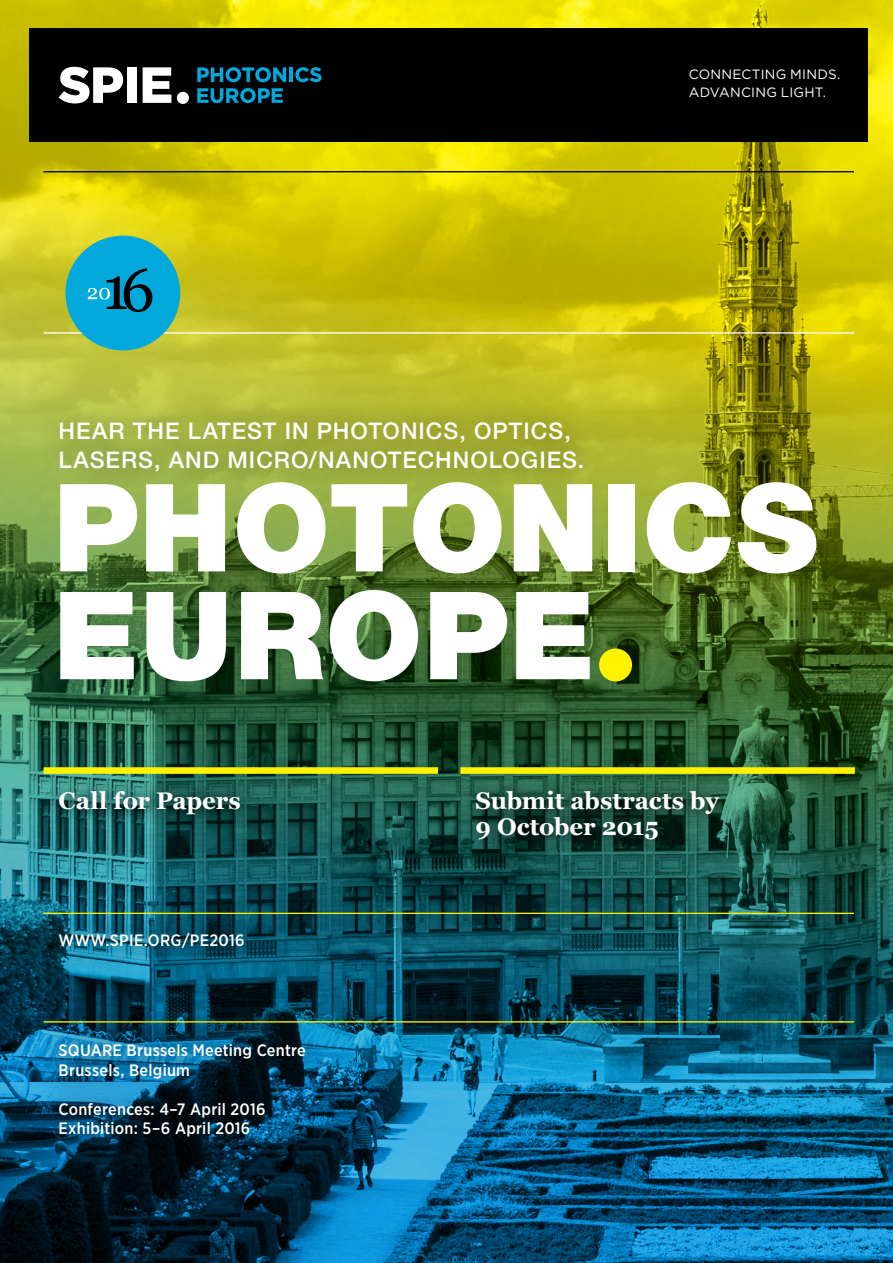
<style>
.page{position:relative;width:893px;height:1263px;background:#fff}
.page>*{position:absolute;margin:0;border:0;box-sizing:border-box;transform-origin:0 0}
.t1{font:900 122.1px/107.9px "Helvetica Neue";letter-spacing:.005em;color:#fff}
.t2{font:700 24px/25.5px "Georgia";letter-spacing:-.005em;color:#fff}
.t3{font:500 22.95px/29.2px "Helvetica Neue";letter-spacing:.045em;color:#fff}
.t4{font:500 16.5px/19.5px "Gotham Narrow";letter-spacing:.015em;color:#fff}
.t5{font:13.5px/18px "Gotham";letter-spacing:.02em;color:#fff}
</style>
<div class="page">
<img style="left:0;top:0;width:893px;height:1263px">
<div style="left:29px;top:28px;width:839px;height:113px;background:#000"></div>
<hr style="left:44px;top:171px;width:810px;height:1px;background:#000">
<hr style="left:44px;top:332px;width:810px;height:2px;background:#fff">
<div style="left:460px;top:767px;width:395px;height:7px;background:#fff200"></div>
<div style="left:44px;top:767px;width:394px;height:7px;background:#fff200"></div>
<hr style="left:44px;top:1021px;width:810px;height:1px;background:#fff200">
<hr style="left:44px;top:913px;width:810px;height:1px;background:#fff200">
<div style="left:37px;top:1022px;width:289px;height:135px;background:#000;opacity:.7"></div>
<svg style="left:45px;top:777px;width:209px;height:52px;background:#1d5f59"></svg>
<svg style="left:461px;top:777px;width:272px;height:77px;background:#184839"></svg>
<div style="left:39px;top:912px;width:226px;height:56px;background:#000;opacity:.7"></div>
<svg style="left:143px;top:67px;width:28px;height:36px"></svg>
<div style="left:177px;top:92px;width:12px;height:12px;background:#fff;border-radius:50%"></div>
<svg style="left:59px;top:67px;width:64px;height:36px"></svg>
<div style="left:127px;top:67px;width:9px;height:36px;background:#fff"></div>
<svg style="left:197px;top:67px;width:89px;height:15px"></svg>
<hr style="left:289px;top:67px;width:4px;height:15px;background:#00a8dc">
<svg style="left:295px;top:67px;width:27px;height:15px"></svg>
<svg style="left:197px;top:88px;width:86px;height:15px"></svg>
<div style="left:38px;top:400px;width:565px;height:92px;background:#000;opacity:.4"></div>
<div style="left:65px;top:236px;width:115px;height:114px;background:#00a8dc;border-radius:50%"></div>
<svg style="left:88px;top:268px;width:64px;height:44px"></svg>
<p class="t5" style="left:689px;top:65px;width:153px">CONNECTING MINDS.<br>ADVANCING LIGHT.</p>
<h3 class="t3" style="left:59px;top:416px;width:527px">HEAR THE LATEST IN PHOTONICS, OPTICS,<br>LASERS, AND MICRO/NANOTECHNOLOGIES.</h3>
<h1 class="t1" style="left:53px;top:473px;width:766px">PHOTONICS<br>EUROPE<sub>•</sub></h1>
<h2 class="t2" style="left:59px;top:787px;width:184px">Call for Papers</h2>
<h2 class="t2" style="left:475px;top:787px;width:245px">Submit abstracts by<br>9 October 2015</h2>
<p class="t4" style="left:59px;top:930px;width:188px">WWW.SPIE.ORG/PE2016</p>
<p class="t4" style="left:59px;top:1040px;width:249px">SQUARE Brussels Meeting Centre<br>Brussels, Belgium</p>
<p class="t4" style="left:59px;top:1099px;width:209px">Conferences: 4–7 April 2016<br>Exhibition: 5–6 April 2016</p>
</div>
